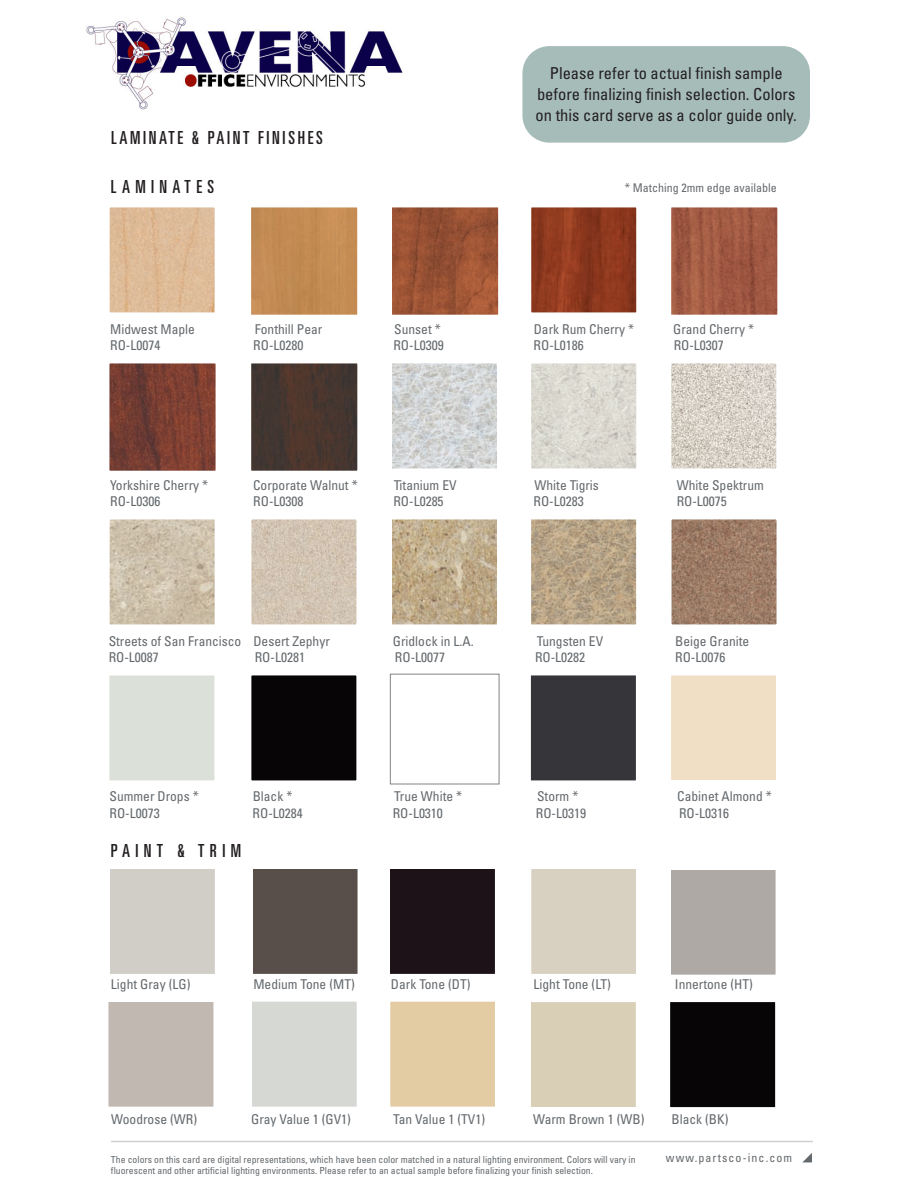
<style>
.page{position:relative;width:918px;height:1188px;background:#fff}
.page>*{position:absolute;margin:0;border:0;box-sizing:border-box;transform-origin:0 0}
.t1{font:ultra-condensed 18px "Univers LT";letter-spacing:.15em;color:#231f20}
.t2{font:ultra-condensed 18px "Univers LT";letter-spacing:.3em;color:#231f20}
.t3{font:condensed 16.5px/21px "Univers LT";color:#231f20;text-align:center}
.t4{font:condensed 13.5px "Univers LT";color:#64696d}
.t5{font:condensed 12px "Univers LT";color:#64696d}
.t6{font:condensed 12px "Univers LT";letter-spacing:.09em;color:#64696d}
.t7{font:condensed 9.75px "Univers LT";color:#64696d}
</style>
<div class="page">
<svg style="left:803px;top:1153px;width:9px;height:9px"></svg>
<hr style="left:111px;top:1141px;width:702px;height:1px;background:#d1d2d4">
<div style="left:672px;top:1004px;width:102px;height:102px;background:#070505"></div>
<div style="left:669px;top:1001px;width:108px;height:108px;border:2px solid #fff"></div>
<div style="left:253px;top:869px;width:105px;height:105px;background:#584f4a"></div>
<div style="left:251px;top:867px;width:108px;height:108px;border:2px solid #fff"></div>
<div style="left:108px;top:1002px;width:105px;height:105px;background:#c2b8b2"></div>
<div style="left:107px;top:1000px;width:108px;height:108px;border:2px solid #fff"></div>
<div style="left:110px;top:869px;width:105px;height:105px;background:#d1cec7"></div>
<div style="left:390px;top:1002px;width:105px;height:105px;background:#e3cca4"></div>
<div style="left:389px;top:1000px;width:108px;height:108px;border:2px solid #fff"></div>
<div style="left:531px;top:1002px;width:105px;height:105px;background:#d8cfb6"></div>
<div style="left:252px;top:1002px;width:105px;height:105px;background:#d6d8d4"></div>
<div style="left:250px;top:1000px;width:108px;height:108px;border:2px solid #fff"></div>
<div style="left:531px;top:869px;width:105px;height:105px;background:#d8d0c0"></div>
<div style="left:671px;top:870px;width:105px;height:105px;background:#afa9a6"></div>
<div style="left:669px;top:868px;width:108px;height:108px;border:2px solid #fff"></div>
<div style="left:390px;top:869px;width:105px;height:105px;background:#1c1218"></div>
<div style="left:388px;top:867px;width:108px;height:108px;border:2px solid #fff"></div>
<div style="left:522px;top:46px;width:288px;height:97px;background:#a6bcb9"></div>
<img style="left:533px;top:209px;width:102px;height:102px">
<div style="left:530px;top:206px;width:108px;height:108px;border:2px solid #fff"></div>
<img style="left:111px;top:521px;width:102px;height:102px">
<div style="left:108px;top:518px;width:108px;height:108px;border:2px solid #fff"></div>
<img style="left:394px;top:521px;width:102px;height:102px">
<div style="left:391px;top:518px;width:108px;height:108px;border:2px solid #fff"></div>
<img style="left:253px;top:521px;width:102px;height:102px">
<div style="left:250px;top:518px;width:108px;height:108px;border:2px solid #fff"></div>
<img style="left:533px;top:365px;width:102px;height:102px">
<div style="left:530px;top:362px;width:108px;height:108px;border:2px solid #fff"></div>
<div style="left:108px;top:674px;width:108px;height:108px;border:2px solid #fff"></div>
<div style="left:253px;top:677px;width:102px;height:102px;background:#070505"></div>
<div style="left:250px;top:674px;width:108px;height:108px;border:2px solid #fff"></div>
<img style="left:394px;top:365px;width:102px;height:102px">
<div style="left:391px;top:362px;width:108px;height:108px;border:2px solid #fff"></div>
<img style="left:533px;top:521px;width:102px;height:102px">
<div style="left:530px;top:518px;width:108px;height:108px;border:2px solid #fff"></div>
<img style="left:673px;top:521px;width:102px;height:102px">
<div style="left:670px;top:518px;width:108px;height:108px;border:2px solid #fff"></div>
<div style="left:253px;top:209px;width:103px;height:104px;background:#c48b54"></div>
<div style="left:250px;top:206px;width:109px;height:110px;border:2px solid #fff"></div>
<img style="left:111px;top:209px;width:102px;height:102px">
<div style="left:108px;top:206px;width:108px;height:108px;border:2px solid #fff"></div>
<img style="left:673px;top:365px;width:102px;height:102px">
<div style="left:670px;top:362px;width:108px;height:108px;border:2px solid #fff"></div>
<img style="left:394px;top:209px;width:103px;height:104px">
<div style="left:391px;top:206px;width:109px;height:110px;border:2px solid #fff"></div>
<img style="left:673px;top:209px;width:103px;height:104px">
<div style="left:670px;top:206px;width:109px;height:110px;border:2px solid #fff"></div>
<img style="left:111px;top:365px;width:103px;height:104px">
<div style="left:108px;top:362px;width:109px;height:110px;border:2px solid #fff"></div>
<img style="left:253px;top:365px;width:103px;height:104px">
<div style="left:250px;top:362px;width:109px;height:110px;border:2px solid #fff"></div>
<div style="left:390px;top:674px;width:109px;height:110px;border:1px solid #808488"></div>
<div style="left:532px;top:677px;width:102px;height:102px;background:#363539"></div>
<div style="left:529px;top:674px;width:108px;height:108px;border:2px solid #fff"></div>
<div style="left:671px;top:675px;width:105px;height:105px;background:#f1dfc5"></div>
<img style="left:86px;top:17px;width:317px;height:93px">
<h1 class="t1" style="left:111px;top:131px;width:213px">LAMINATE &amp; PAINT FINISHES</h1>
<h1 class="t2" style="left:111px;top:180px;width:105px">LAMINATES</h1>
<p class="t3" style="left:536px;top:64px;width:263px">Please refer to actual finish sample before finalizing finish selection. Colors on this card serve as a color guide only.</p>
<p class="t5" style="left:625px;top:184px;width:153px">* Matching 2mm edge available</p>
<p class="t4" style="left:110px;top:324px;width:86px">Midwest Maple</p>
<p class="t4" style="left:255px;top:324px;width:69px">Fonthill Pear</p>
<p class="t4" style="left:394px;top:324px;width:48px">Sunset *</p>
<p class="t4" style="left:534px;top:324px;width:102px">Dark Rum Cherry *</p>
<p class="t4" style="left:673px;top:324px;width:82px">Grand Cherry *</p>
<p class="t4" style="left:110px;top:340px;width:52px">RO-L0074</p>
<p class="t4" style="left:253px;top:340px;width:52px">RO-L0280</p>
<p class="t4" style="left:393px;top:340px;width:52px">RO-L0309</p>
<p class="t4" style="left:534px;top:340px;width:52px">RO-L0186</p>
<p class="t4" style="left:674px;top:340px;width:52px">RO-L0307</p>
<p class="t4" style="left:110px;top:480px;width:100px">Yorkshire Cherry *</p>
<p class="t4" style="left:253px;top:480px;width:106px">Corporate Walnut *</p>
<p class="t4" style="left:394px;top:480px;width:64px">Titanium EV</p>
<p class="t4" style="left:535px;top:480px;width:66px">White Tigris</p>
<p class="t4" style="left:677px;top:480px;width:88px">White Spektrum</p>
<p class="t4" style="left:110px;top:496px;width:52px">RO-L0306</p>
<p class="t4" style="left:253px;top:496px;width:52px">RO-L0308</p>
<p class="t4" style="left:393px;top:496px;width:52px">RO-L0285</p>
<p class="t4" style="left:534px;top:496px;width:52px">RO-L0283</p>
<p class="t4" style="left:677px;top:496px;width:52px">RO-L0075</p>
<p class="t4" style="left:109px;top:636px;width:223px">Streets of San Francisco Desert Zephyr</p>
<p class="t4" style="left:393px;top:636px;width:82px">Gridlock in L.A.</p>
<p class="t4" style="left:537px;top:636px;width:68px">Tungsten EV</p>
<p class="t4" style="left:675px;top:636px;width:76px">Beige Granite</p>
<p class="t4" style="left:109px;top:652px;width:52px">RO-L0087</p>
<p class="t4" style="left:255px;top:652px;width:52px">RO-L0281</p>
<p class="t4" style="left:395px;top:652px;width:52px">RO-L0077</p>
<p class="t4" style="left:535px;top:652px;width:52px">RO-L0282</p>
<p class="t4" style="left:675px;top:652px;width:52px">RO-L0076</p>
<p class="t4" style="left:110px;top:792px;width:91px">Summer Drops *</p>
<p class="t4" style="left:253px;top:792px;width:41px">Black *</p>
<p class="t4" style="left:394px;top:792px;width:69px">True White *</p>
<p class="t4" style="left:537px;top:792px;width:43px">Storm *</p>
<p class="t4" style="left:677px;top:792px;width:96px">Cabinet Almond *</p>
<p class="t4" style="left:110px;top:808px;width:52px">RO-L0073</p>
<p class="t4" style="left:253px;top:808px;width:52px">RO-L0284</p>
<p class="t4" style="left:393px;top:808px;width:52px">RO-L0310</p>
<p class="t4" style="left:536px;top:808px;width:52px">RO-L0319</p>
<p class="t4" style="left:679px;top:808px;width:52px">RO-L0316</p>
<h1 class="t2" style="left:111px;top:844px;width:132px">PAINT &amp; TRIM</h1>
<p class="t4" style="left:111px;top:980px;width:81px">Light Gray (LG)</p>
<p class="t4" style="left:253px;top:980px;width:103px">Medium Tone (MT)</p>
<p class="t4" style="left:391px;top:980px;width:81px">Dark Tone (DT)</p>
<p class="t4" style="left:534px;top:980px;width:79px">Light Tone (LT)</p>
<p class="t4" style="left:675px;top:980px;width:80px">Innertone (HT)</p>
<p class="t4" style="left:111px;top:1115px;width:87px">Woodrose (WR)</p>
<p class="t4" style="left:251px;top:1115px;width:101px">Gray Value 1 (GV1)</p>
<p class="t4" style="left:393px;top:1115px;width:94px">Tan Value 1 (TV1)</p>
<p class="t4" style="left:533px;top:1115px;width:113px">Warm Brown 1 (WB)</p>
<p class="t4" style="left:671px;top:1115px;width:58px">Black (BK)</p>
<p class="t7" style="left:111px;top:1156px;width:526px">The colors on this card are digital representations, which have been color matched in a natural lighting environment. Colors will vary in</p>
<p class="t6" style="left:666px;top:1154px;width:128px">www.partsco-inc.com</p>
<p class="t7" style="left:111px;top:1167px;width:483px">fluorescent and other artificial lighting environments. Please refer to an actual sample before finalizing your finish selection.</p>
</div>
